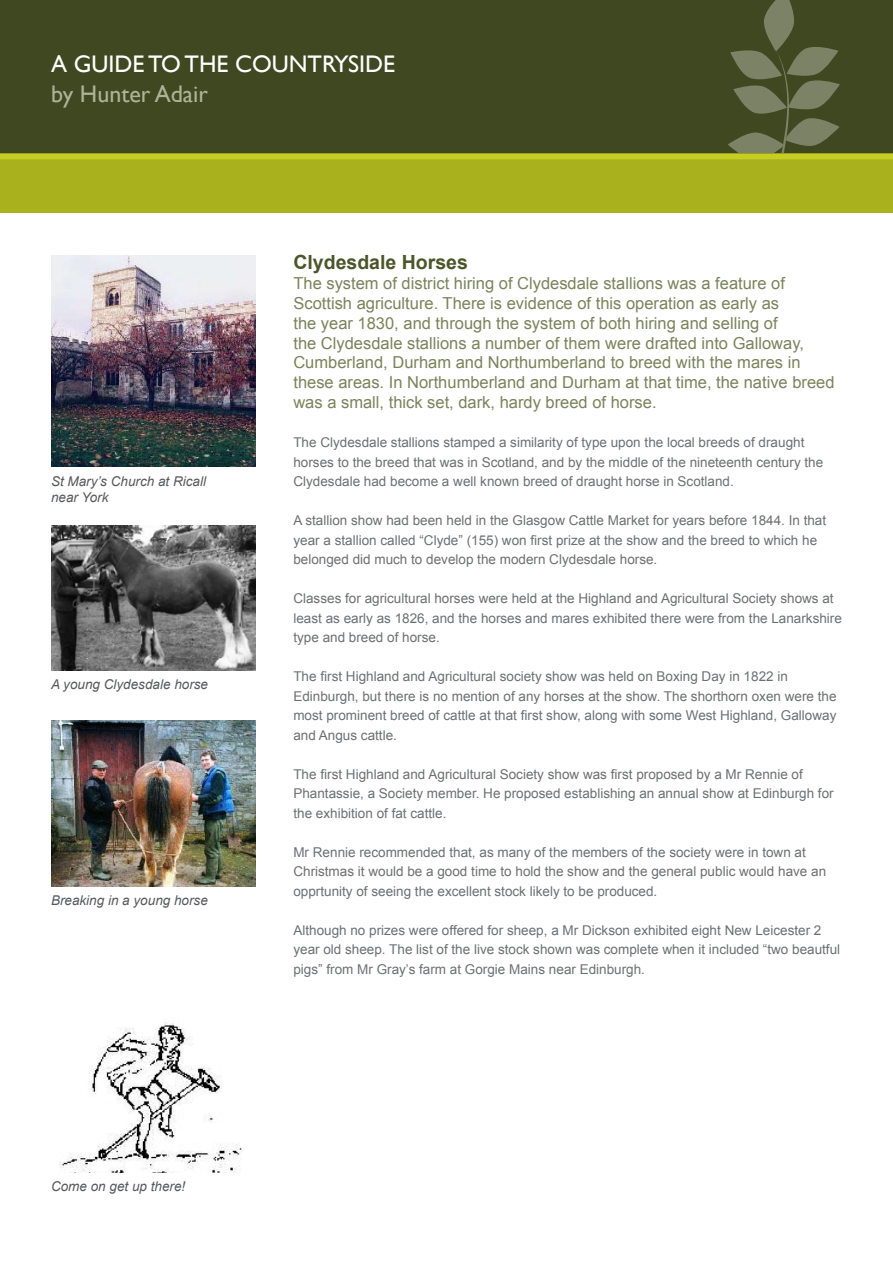
<style>
.page{position:relative;width:893px;height:1263px;background:#fff}
.page>*{position:absolute;margin:0;border:0;box-sizing:border-box;transform-origin:0 0}
.t1{font:24px "Gill Sans";color:#fff}
.t2{font:24px "Gill Sans";color:#adb397}
.t3{font:700 19.5px "Arial";color:#4c552a}
.t4{font:16.5px/19.8px "Arial";color:#7b835b}
.t5{font:13.5px/19.5px "Arial";color:#6d6f71}
.t6{font:italic 13.5px/16.2px "Arial";color:#58595b}
</style>
<div class="page">
<div style="left:0;top:0;width:893px;height:157px;background:#3f4820"></div>
<div style="left:0;top:157px;width:893px;height:56px;background:#a9b21c"></div>
<div style="left:0;top:153px;width:893px;height:6px;background:#c6cf21"></div>
<svg style="left:728px;top:0;width:112px;height:152px"></svg>
<img style="left:51px;top:255px;width:204px;height:211px">
<img style="left:51px;top:526px;width:204px;height:145px">
<img style="left:51px;top:720px;width:204px;height:166px">
<img style="left:60px;top:1022px;width:182px;height:151px">
<h1 class="t1" style="left:51px;top:50px;width:346px">A GUIDE TO THE COUNTRYSIDE</h1>
<h1 class="t2" style="left:51px;top:80px;width:158px">by Hunter Adair</h1>
<p class="t6" style="left:51px;top:473px;width:157px">St Mary’s Church at Ricall near York</p>
<p class="t6" style="left:51px;top:676px;width:159px">A young Clydesdale horse</p>
<p class="t6" style="left:51px;top:892px;width:158px">Breaking in a young horse</p>
<p class="t6" style="left:51px;top:1178px;width:136px">Come on get up there!</p>
<h2 class="t3" style="left:293px;top:252px;width:176px">Clydesdale Horses</h2>
<p class="t4" style="left:293px;top:273px;width:543px">The system of district hiring of Clydesdale stallions was a feature of Scottish agriculture. There is evidence of this operation as early as<br>the year 1830, and through the system of both hiring and selling of<br>the Clydesdale stallions a number of them were drafted into Galloway, Cumberland, Durham and Northumberland to breed with the mares in these areas. In Northumberland and Durham at that time, the native breed was a small, thick set, dark, hardy breed of horse.</p>
<p class="t5" style="left:293px;top:433px;width:531px">The Clydesdale stallions stamped a similarity of type upon the local breeds of draught horses to the breed that was in Scotland, and by the middle of the nineteenth century the<br>Clydesdale had become a well known breed of draught horse in Scotland.</p>
<p class="t5" style="left:293px;top:511px;width:534px">A stallion show had been held in the Glasgow Cattle Market for years before 1844. In that year a stallion called “Clyde” (155) won first prize at the show and the breed to which he belonged did much to develop the modern Clydesdale horse.</p>
<p class="t5" style="left:293px;top:589px;width:550px">Classes for agricultural horses were held at the Highland and Agricultural Society shows at least as early as 1826, and the horses and mares exhibited there were from the Lanarkshire type and breed of horse.</p>
<p class="t5" style="left:293px;top:667px;width:545px">The first Highland and Agricultural society show was held on Boxing Day in 1822 in Edinburgh, but there is no mention of any horses at the show. The shorthorn oxen were the most prominent breed of cattle at that first show, along with some West Highland, Galloway and Angus cattle.</p>
<p class="t5" style="left:293px;top:764px;width:542px">The first Highland and Agricultural Society show was first proposed by a Mr Rennie of<br>Phantassie, a Society member. He proposed establishing an annual show at Edinburgh for the exhibition of fat cattle.</p>
<p class="t5" style="left:293px;top:842px;width:534px">Mr Rennie recommended that, as many of the members of the society were in town at<br>Christmas it would be a good time to hold the show and the general public would have an opprtunity of seeing the excellent stock likely to be produced.</p>
<p class="t5" style="left:293px;top:920px;width:548px">Although no prizes were offered for sheep, a Mr Dickson exhibited eight New Leicester 2 year old sheep. The list of the live stock shown was complete when it included “two beautful pigs” from Mr Gray’s farm at Gorgie Mains near Edinburgh.</p>
</div>
